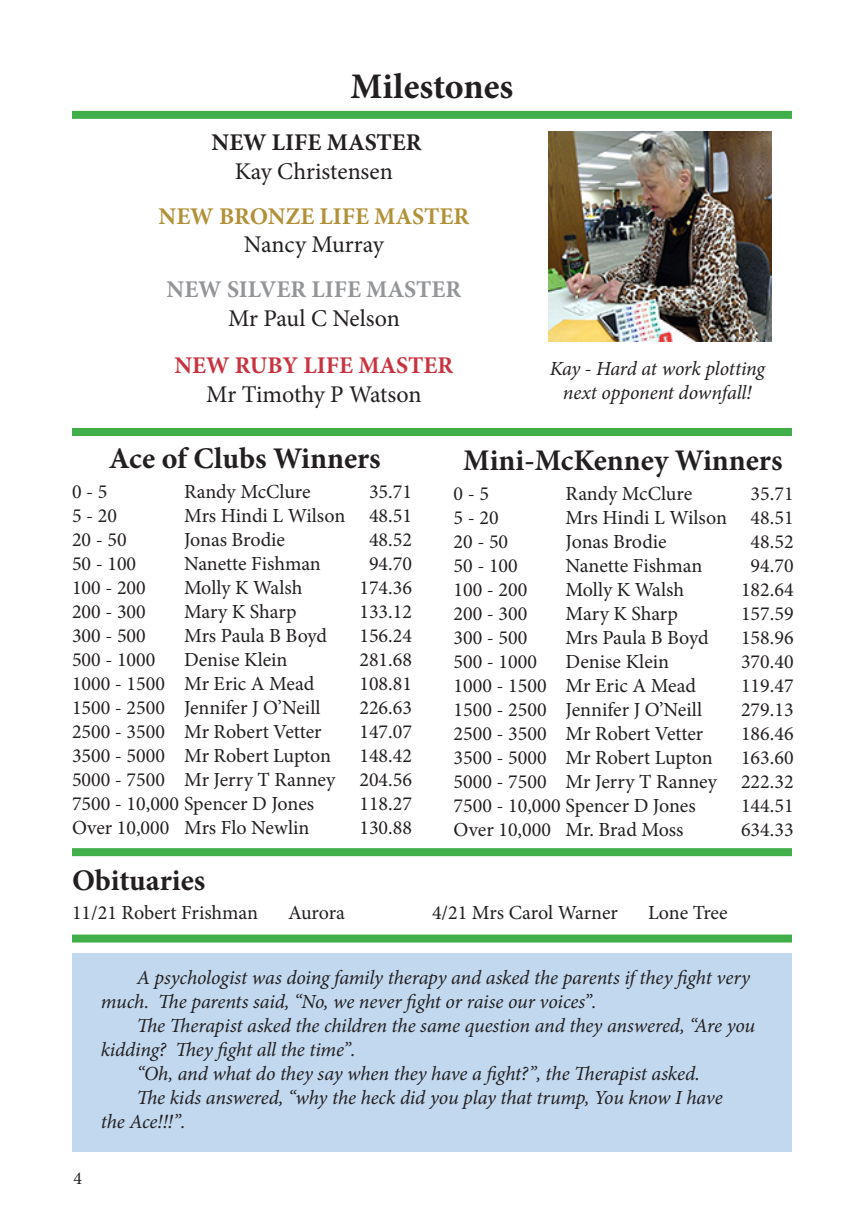
<style>
.page{position:relative;width:864px;height:1224px;background:#fff}
.page>*{position:absolute;margin:0;border:0;box-sizing:border-box;transform-origin:0 0}
.Heading_1{font:700 36px "Minion Pro";color:#231f20}
.Heading_1-2{font:700 30px "Minion Pro";color:#231f20}
.t1{font:24px "Minion Pro";letter-spacing:-.005em;color:#231f20}
.t2{font:700 24px "Minion Pro";color:#b19138}
.t3{font:700 24px "Minion Pro";color:#939598}
.t4{font:700 24px "Minion Pro";color:#c83341}
.t5{font:700 24px "Minion Pro";color:#231f20}
.t6{font:20px "Minion Pro";color:#231f20}
.t7{font:italic 20px/24px "Minion Pro";letter-spacing:-.01em;color:#231f20}
.t8{font:18px "Minion Pro";color:#231f20}
</style>
<div class="page">
<div style="left:72px;top:953px;width:720px;height:199px;background:#c1d8ef"></div>
<img style="left:549px;top:132px;width:223px;height:210px">
<div style="left:72px;top:428px;width:720px;height:8px;background:#40ae49"></div>
<div style="left:72px;top:111px;width:720px;height:8px;background:#40ae49"></div>
<div style="left:72px;top:848px;width:720px;height:8px;background:#40ae49"></div>
<div style="left:72px;top:935px;width:720px;height:8px;background:#40ae49"></div>
<p class="Heading_1" style="left:351px;top:61px;width:164px">Milestones</p>
<p class="t5" style="left:212px;top:125px;width:212px">NEW LIFE MASTER</p>
<p class="t1" style="left:235px;top:155px;width:160px">Kay Christensen</p>
<p class="t2" style="left:159px;top:199px;width:312px">NEW BRONZE LIFE MASTER</p>
<p class="t1" style="left:244px;top:229px;width:141px">Nancy Murray</p>
<p class="t3" style="left:167px;top:273px;width:296px">NEW SILVER LIFE MASTER</p>
<p class="t1" style="left:228px;top:302px;width:173px">Mr Paul C Nelson</p>
<p class="t4" style="left:175px;top:348px;width:280px">NEW RUBY LIFE MASTER</p>
<p class="t1" style="left:206px;top:378px;width:217px">Mr Timothy P Watson</p>
<p class="t7" style="left:550px;top:356px;width:217px">Kay - Hard at work plotting</p>
<p class="t7" style="left:563px;top:380px;width:190px">next opponent downfall!</p>
<p class="Heading_1-2" style="left:109px;top:437px;width:273px">Ace of Clubs Winners</p>
<p class="t6" style="left:72px;top:479px;width:37px">0 - 5</p>
<p class="t6" style="left:184px;top:479px;width:128px">Randy McClure</p>
<p class="t6" style="left:369px;top:479px;width:44px">35.71</p>
<p class="t6" style="left:72px;top:503px;width:46px">5 - 20</p>
<p class="t6" style="left:184px;top:503px;width:229px">Mrs Hindi L Wilson 48.51</p>
<p class="t6" style="left:72px;top:527px;width:56px">20 - 50</p>
<p class="t6" style="left:184px;top:527px;width:103px">Jonas Brodie</p>
<p class="t6" style="left:369px;top:527px;width:44px">48.52</p>
<p class="t6" style="left:72px;top:551px;width:66px">50 - 100</p>
<p class="t6" style="left:184px;top:551px;width:138px">Nanette Fishman</p>
<p class="t6" style="left:369px;top:551px;width:44px">94.70</p>
<p class="t6" style="left:72px;top:575px;width:75px">100 - 200</p>
<p class="t6" style="left:184px;top:575px;width:120px">Molly K Walsh</p>
<p class="t6" style="left:359px;top:575px;width:54px">174.36</p>
<p class="t6" style="left:72px;top:599px;width:75px">200 - 300</p>
<p class="t6" style="left:184px;top:599px;width:114px">Mary K Sharp</p>
<p class="t6" style="left:359px;top:599px;width:54px">133.12</p>
<p class="t6" style="left:72px;top:623px;width:75px">300 - 500</p>
<p class="t6" style="left:184px;top:623px;width:145px">Mrs Paula B Boyd</p>
<p class="t6" style="left:359px;top:623px;width:54px">156.24</p>
<p class="t6" style="left:72px;top:647px;width:85px">500 - 1000</p>
<p class="t6" style="left:184px;top:647px;width:105px">Denise Klein</p>
<p class="t6" style="left:359px;top:647px;width:54px">281.68</p>
<p class="t6" style="left:72px;top:671px;width:244px">1000 - 1500 Mr Eric A Mead</p>
<p class="t6" style="left:359px;top:671px;width:54px">108.81</p>
<p class="t6" style="left:72px;top:695px;width:250px">1500 - 2500 Jennifer J O’Neill</p>
<p class="t6" style="left:359px;top:695px;width:54px">226.63</p>
<p class="t6" style="left:72px;top:719px;width:251px">2500 - 3500 Mr Robert Vetter</p>
<p class="t6" style="left:359px;top:719px;width:54px">147.07</p>
<p class="t6" style="left:72px;top:743px;width:261px">3500 - 5000 Mr Robert Lupton</p>
<p class="t6" style="left:359px;top:743px;width:54px">148.42</p>
<p class="t6" style="left:72px;top:767px;width:342px">5000 - 7500 Mr Jerry T Ranney 204.56</p>
<p class="t6" style="left:72px;top:791px;width:244px">7500 - 10,000 Spencer D Jones</p>
<p class="t6" style="left:359px;top:791px;width:54px">118.27</p>
<p class="t6" style="left:72px;top:815px;width:239px">Over 10,000 Mrs Flo Newlin</p>
<p class="t6" style="left:359px;top:815px;width:54px">130.88</p>
<p class="Heading_1-2" style="left:72px;top:859px;width:135px">Obituaries</p>
<p class="Heading_1-2" style="left:463px;top:439px;width:321px">Mini-McKenney Winners</p>
<p class="t6" style="left:454px;top:480px;width:37px">0 - 5</p>
<p class="t6" style="left:566px;top:480px;width:128px">Randy McClure</p>
<p class="t6" style="left:751px;top:480px;width:44px">35.71</p>
<p class="t6" style="left:454px;top:504px;width:46px">5 - 20</p>
<p class="t6" style="left:566px;top:504px;width:229px">Mrs Hindi L Wilson 48.51</p>
<p class="t6" style="left:454px;top:528px;width:56px">20 - 50</p>
<p class="t6" style="left:566px;top:528px;width:103px">Jonas Brodie</p>
<p class="t6" style="left:751px;top:528px;width:44px">48.52</p>
<p class="t6" style="left:454px;top:552px;width:66px">50 - 100</p>
<p class="t6" style="left:566px;top:552px;width:138px">Nanette Fishman</p>
<p class="t6" style="left:751px;top:552px;width:44px">94.70</p>
<p class="t6" style="left:454px;top:576px;width:75px">100 - 200</p>
<p class="t6" style="left:566px;top:576px;width:120px">Molly K Walsh</p>
<p class="t6" style="left:741px;top:576px;width:54px">182.64</p>
<p class="t6" style="left:454px;top:600px;width:75px">200 - 300</p>
<p class="t6" style="left:566px;top:600px;width:114px">Mary K Sharp</p>
<p class="t6" style="left:741px;top:600px;width:54px">157.59</p>
<p class="t6" style="left:454px;top:624px;width:75px">300 - 500</p>
<p class="t6" style="left:566px;top:624px;width:145px">Mrs Paula B Boyd</p>
<p class="t6" style="left:741px;top:624px;width:54px">158.96</p>
<p class="t6" style="left:454px;top:648px;width:85px">500 - 1000</p>
<p class="t6" style="left:566px;top:648px;width:105px">Denise Klein</p>
<p class="t6" style="left:741px;top:648px;width:54px">370.40</p>
<p class="t6" style="left:454px;top:672px;width:244px">1000 - 1500 Mr Eric A Mead</p>
<p class="t6" style="left:741px;top:672px;width:54px">119.47</p>
<p class="t6" style="left:454px;top:696px;width:250px">1500 - 2500 Jennifer J O’Neill</p>
<p class="t6" style="left:741px;top:696px;width:54px">279.13</p>
<p class="t6" style="left:454px;top:720px;width:251px">2500 - 3500 Mr Robert Vetter</p>
<p class="t6" style="left:741px;top:720px;width:54px">186.46</p>
<p class="t6" style="left:454px;top:744px;width:261px">3500 - 5000 Mr Robert Lupton</p>
<p class="t6" style="left:741px;top:744px;width:54px">163.60</p>
<p class="t6" style="left:454px;top:768px;width:341px">5000 - 7500 Mr Jerry T Ranney 222.32</p>
<p class="t6" style="left:454px;top:792px;width:244px">7500 - 10,000 Spencer D Jones</p>
<p class="t6" style="left:741px;top:792px;width:54px">144.51</p>
<p class="t6" style="left:454px;top:816px;width:231px">Over 10,000 Mr. Brad Moss</p>
<p class="t6" style="left:741px;top:816px;width:54px">634.33</p>
<p class="t6" style="left:72px;top:899px;width:188px">11/21 Robert Frishman</p>
<p class="t6" style="left:288px;top:899px;width:58px">Aurora</p>
<p class="t6" style="left:432px;top:899px;width:188px">4/21 Mrs Carol Warner</p>
<p class="t6" style="left:648px;top:899px;width:81px">Lone Tree</p>
<p class="t8" style="left:73px;top:1166px;width:10px">4</p>
<p class="t7" style="left:101px;top:965px;width:651px;text-indent:36px">A psychologist was doing family therapy and asked the parents if they fight very much. The parents said, “No, we never fight or raise our voices”.</p>
<p class="t7" style="left:101px;top:1013px;width:656px;text-indent:36px">The Therapist asked the children the same question and they answered, “Are you kidding? They fight all the time”.</p>
<p class="t7" style="left:137px;top:1061px;width:565px">“Oh, and what do they say when they have a fight?”, the Therapist asked.</p>
<p class="t7" style="left:137px;top:1085px;width:588px">The kids answered, “why the heck did you play that trump, You know I have</p>
<p class="t7" style="left:101px;top:1109px;width:86px">the Ace!!!”.</p>
</div>
